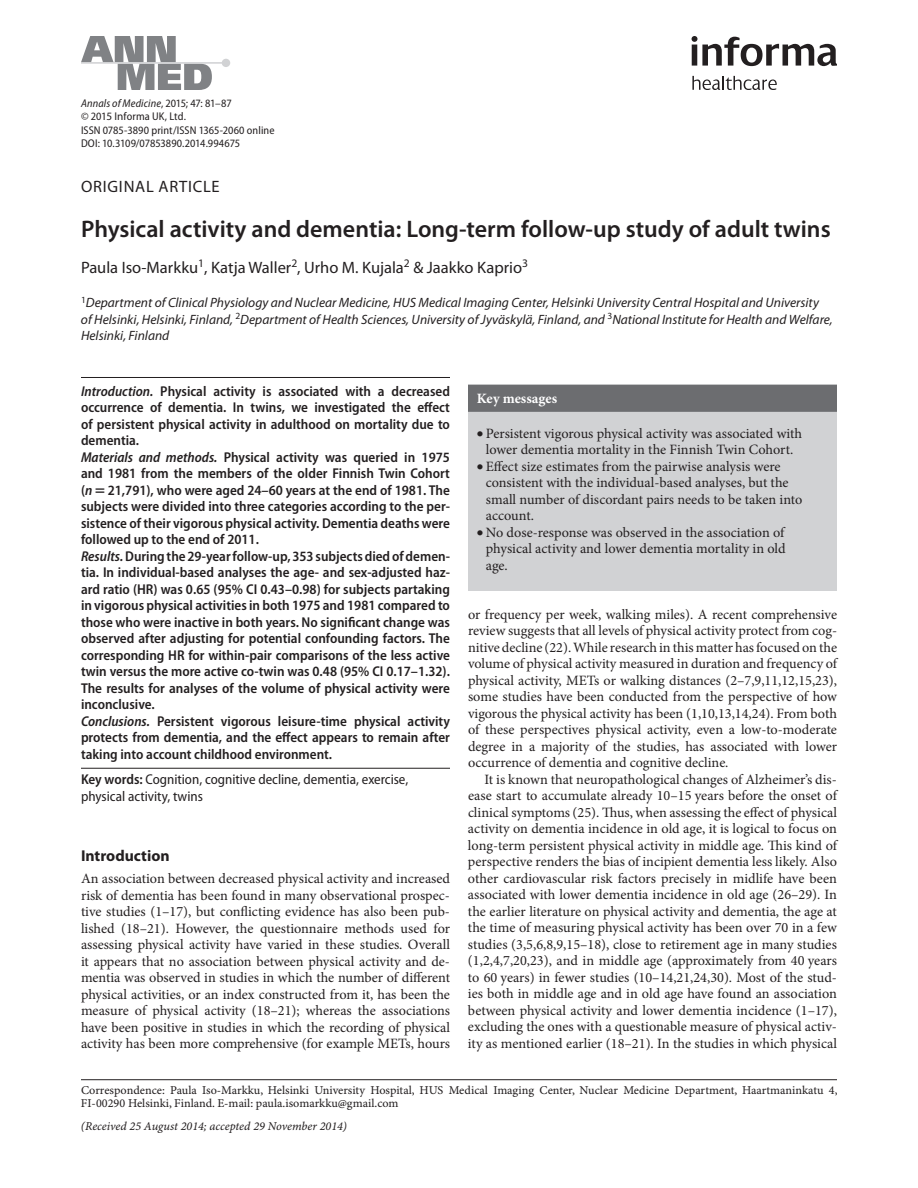
<style>
.page{position:relative;width:918px;height:1188px;background:#fff}
.page>*{position:absolute;margin:0;border:0;box-sizing:border-box;transform-origin:0 0}
.t1{font:600 24px "Myriad Pro";color:#231f20}
.t2{font:16.5px "Myriad Pro";color:#231f20}
.t3{font:16.5px "Myriad Pro";letter-spacing:.045em;color:#231f20}
.t4{font:700 15.75px "Myriad Pro";color:#231f20}
.t5{font:14.25px/16.5px "Minion Pro";color:#231f20;text-align:justify}
.t6{font:600 semi-condensed 14.25px/16.5px "Myriad Pro";color:#231f20}
.t7{font:semi-condensed 14.25px/16.5px "Myriad Pro";color:#231f20}
.t8{font:700 14.25px "Minion Pro";color:#fff}
.t9{font:italic 13.5px/16.5px "Myriad Pro";color:#231f20}
.t10{font:12px/13.5px "Minion Pro Capt";color:#231f20}
.t11{font:12px "Minion Pro It Capt";color:#231f20}
.t12{font:semi-condensed 11.25px/13.5px "Myriad Pro";letter-spacing:.005em;color:#231f20}
.s1{font-style:italic}
.s2{font-stretch:normal}
.s3{font-family:"Mathematical Pi Four";font-weight:400;font-stretch:normal}
.s4{font-weight:600}
</style>
<div class="page">
<hr style="left:81px;top:1079px;width:756px;height:1px;background:#231f20">
<svg style="left:81px;top:36px;width:149px;height:54px"></svg>
<svg style="left:692px;top:36px;width:145px;height:30px"></svg>
<svg style="left:692px;top:76px;width:85px;height:14px"></svg>
<div style="left:468px;top:386px;width:369px;height:205px;background:#d1d2d4"></div>
<div style="left:468px;top:385px;width:369px;height:27px;background:#6c6d70"></div>
<hr style="left:81px;top:377px;width:369px;height:1px;background:#231f20">
<hr style="left:81px;top:768px;width:369px;height:1px;background:#231f20">
<p class="t12" style="left:81px;top:97px;width:195px"><span class="s1">Annals of Medicine</span>, 2015; 47: 81–87<br>© 20<span class="s2">15 In</span>forma UK, Ltd.<br>ISSN 0785-3890 print/ISSN 1365-2060 online DOI: 10.3109/07853890.2014.994675</p>
<p class="t3" style="left:81px;top:180px;width:140px">ORIGINAL ARTICLE</p>
<h1 class="t1" style="left:81px;top:220px;width:751px">Physical activity and dementia: Long-term follow-up study of adult twins</h1>
<p class="t2" style="left:81px;top:261px;width:449px">Paula Iso-Markku <sup>1</sup> , Katja Waller <sup>2</sup> , Urho M. Kujala <sup>2</sup> &amp; Jaakko Kaprio <sup>3</sup></p>
<p class="t9" style="left:81px;top:296px;width:753px"><sup>1</sup> Department of Clinical Physiology and Nuclear Medicine, HUS Medical Imaging Center, Helsinki University Central Hospital and University of Helsinki, Helsinki, Finland, <sup>2</sup> Department of Health Sciences, University of Jyv ä skyl ä , Finland, and <sup>3</sup> National Institute for Health and Welfare,<br>Helsinki, Finland</p>
<p class="t6" style="left:81px;top:384px;width:371px"><span class="s1">Introduction.</span> Physical activity is associated with a decreased occurrence of dementia. In twins, we investigated the effect of persistent physical activity in adulthood on mortality due to dementia.<br><span class="s1">Materials and methods.</span> Physical activity was queried in 1975 and 1981 from the members of the older Finnish Twin Cohort ( <span class="s1">n</span> <span class="s3">-</span> 21,791), who were aged 24 – 60 years at the end of 1981. The subjects were divided into three categories according to the per&shy;sistence of their vigorous physical activity. Dementia deaths were followed up to the end of 2011.<br><span class="s1">Results.</span> During the 29-year follow-up, 353 subjects died of demen&shy;tia. In individual-based analyses the age- and sex-adjusted haz&shy;ard ratio (HR) was 0.65 (95% CI 0.43 – 0.98) for subjects partaking in vigorous physical activities in both 1975 and 1981 compared to those who were inactive in both years. No significant change was observed after adjusting for potential confounding factors. The corresponding HR for within-pair comparisons of the less active twin versus the more active co-twin was 0.48 (95% CI 0.17 – 1.32).<br>The results for analyses of the volume of physical activity were inconclusive.<br><span class="s1">Conclusions.</span> Persistent vigorous leisure-time physical activity protects from dementia, and the effect appears to remain after taking into account childhood environment.</p>
<p class="t7" style="left:81px;top:772px;width:329px"><span class="s4">Key words:</span> Cognition , cognitive decline , dementia , exercise , physical activity , twins</p>
<p class="t4" style="left:81px;top:850px;width:90px">Introduction</p>
<p class="t5" style="left:81px;top:872px;width:371px">An association between decreased physical activity and increased risk of dementia has been found in many observational prospec&shy;tive studies (1 – 17), but conflicting evidence has also been pub&shy;lished (18 – 21). However, the questionnaire methods used for assessing physical activity have varied in these studies. Overall it appears that no association between physical activity and de&shy;mentia was observed in studies in which the number of different physical activities, or an index constructed from it, has been the measure of physical activity (18 – 21); whereas the associations have been positive in studies in which the recording of physical activity has been more comprehensive (for example METs, hours</p>
<p class="t8" style="left:477px;top:393px;width:82px">Key messages</p>
<p class="t5" style="left:477px;top:426px;width:327px;text-align:center">• Persistent vigorous physical activity was associated with lower dementia mortality in the Finnish Twin Cohort.</p>
<p class="t5" style="left:486px;top:459px;width:318px;text-align:left;text-indent:-9px">• Effect size estimates from the pairwise analysis were consistent with the individual-based analyses, but the small number of discordant pairs needs to be taken into account.</p>
<p class="t5" style="left:486px;top:525px;width:301px;text-indent:-9px">• No dose-response was observed in the association of physical activity and lower dementia mortality in old age.</p>
<p class="t5" style="left:468px;top:607px;width:371px">or frequency per week, walking miles). A recent comprehensive review suggests that all levels of physical activity protect from cog&shy;nitive decline (22). While research in this matter has focused on the volume of physical activity measured in duration and frequency of physical activity, METs or walking distances (2 – 7,9,11,12,15,23), some studies have been conducted from the perspective of how vigorous the physical activity has been (1,10,13,14,24). From both of these perspectives physical activity, even a low-to-moderate degree in a majority of the studies, has associated with lower occurrence of dementia and cognitive decline.</p>
<p class="t5" style="left:468px;top:772px;width:371px;text-indent:17px">It is known that neuropathological changes of Alzheimer ’s dis&shy;ease start to accumulate already 10 – 15 years before the onset of clinical symptoms (25). Thus, when assessing the effect of physical activity on dementia incidence in old age, it is logical to focus on long-term persistent physical activity in middle age. This kind of perspective renders the bias of incipient dementia less likely. Also other cardiovascular risk factors precisely in midlife have been associated with lower dementia incidence in old age (26 – 29). In the earlier literature on physical activity and dementia, the age at the time of measuring physical activity has been over 70 in a few studies (3,5,6,8,9,15 – 18), close to retirement age in many studies (1,2,4,7,20,23), and in middle age (approximately from 40 years to 60 years) in fewer studies (10 – 14,21,24,30). Most of the stud&shy;ies both in middle age and in old age have found an association between physical activity and lower dementia incidence (1 – 17), excluding the ones with a questionable measure of physical activ&shy;ity as mentioned earlier (18 – 21). In the studies in which physical</p>
<p class="t10" style="left:81px;top:1084px;width:758px">Correspondence: Paula Iso-Markku, Helsinki University Hospital, HUS Medical Imaging Center, Nuclear Medicine Department, Haartmaninkatu 4,<br>FI-00290 Helsinki, Finland. E-mail: paula.isomarkku@gmail.com</p>
<p class="t11" style="left:81px;top:1121px;width:268px">(Received 25 August 2014 ; accepted 29 November 2014 )</p>
</div>
